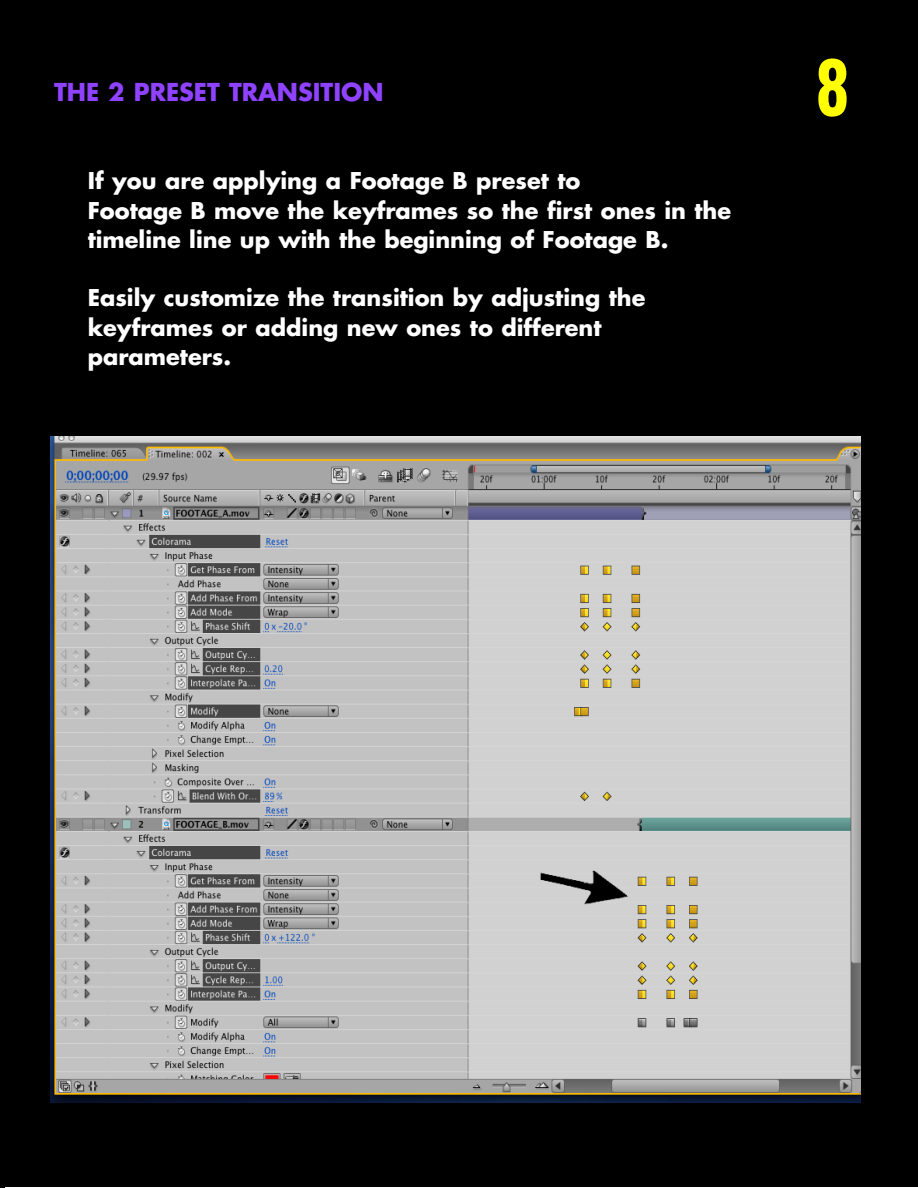
<style>
.page{position:relative;width:918px;height:1188px;background:#fff}
.page>*{position:absolute;margin:0;border:0;box-sizing:border-box;transform-origin:0 0}
.t1{font:900 condensed 75.75px "Helvetica";color:#ff0;scale:.84 1}
.t2{font:700 24px "Futura";color:#8f42ff}
.t3{font:700 22.5px/29.2px "Futura";color:#fff}
</style>
<div class="page">
<div style="left:0;top:0;width:918px;height:1187px;background:#000"></div>
<img style="left:51px;top:437px;width:810px;height:665px">
<div style="left:0;top:0;width:5px;height:1188px;background:#000"></div>
<p class="t2" style="left:54px;top:81px;width:331px">THE 2 PRESET TRANSITION</p>
<p class="t3" style="left:88px;top:168px;width:645px">If you are applying a Footage B preset to<br>Footage B move the keyframes so the first ones in the timeline line up with the beginning of Footage B.</p>
<p class="t3" style="left:88px;top:285px;width:559px">Easily customize the transition by adjusting the keyframes or adding new ones to different parameters.</p>
<h1 class="t1" style="left:817px;top:45px;width:40px">8</h1>
</div>
